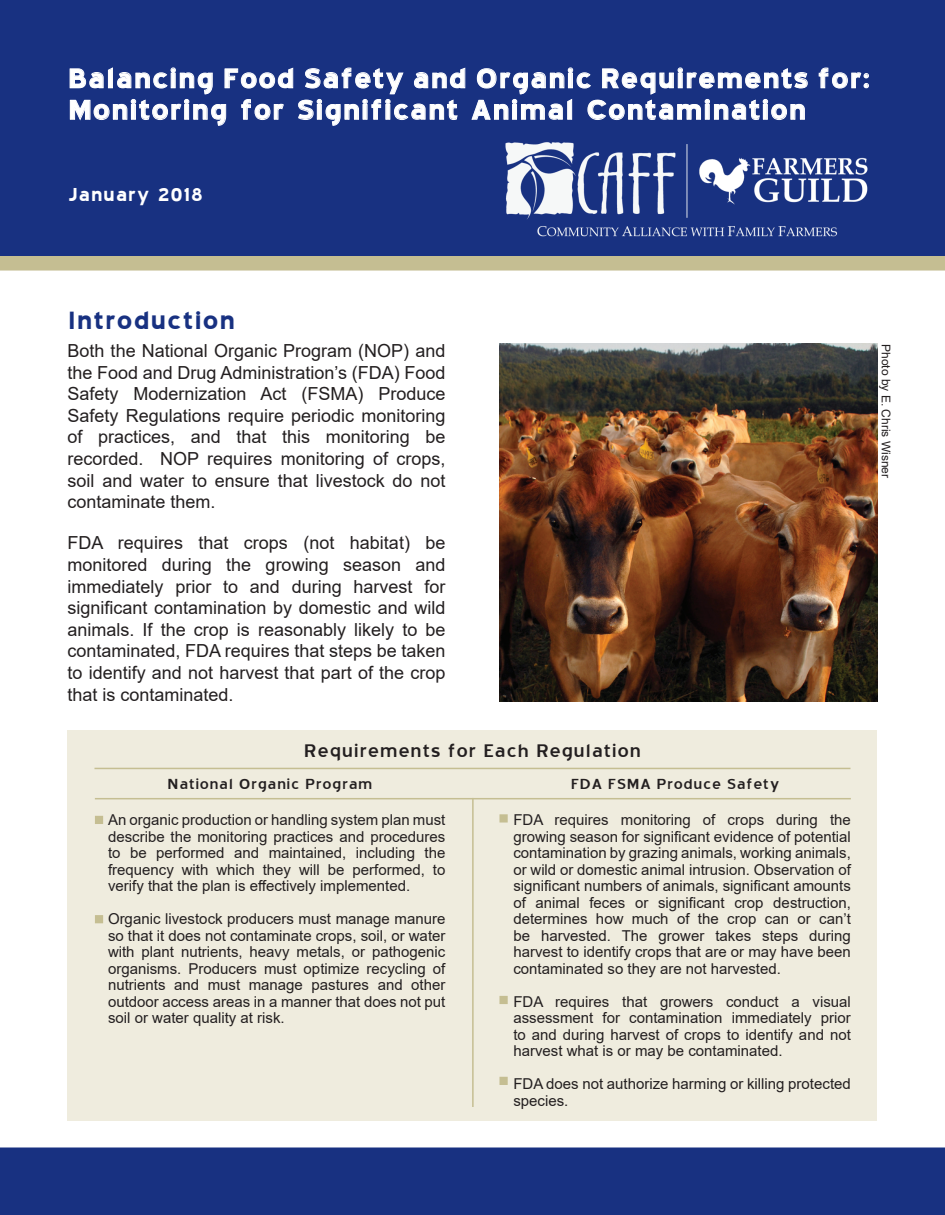
<style>
.page{position:relative;width:945px;height:1215px;background:#fff}
.page>*{position:absolute;margin:0;border:0;box-sizing:border-box;transform-origin:0 0}
.t1{font:700 33px/31.5px "Blue Highway";color:#fff}
.t2{font:700 30px "Blue Highway";color:#183181}
.t3{font:22.5px "Blue Highway";color:#231f20}
.t4{font:700 22.5px "Blue Highway";color:#fff}
.t5{font:18px/21.6px "Arial";color:#231f20;text-align:justify}
.t6{font:18px "Blue Highway";color:#231f20}
.t7{font:15px/16.5px "Arial";color:#231f20;text-align:justify}
.t8{font:12px "Arial";color:#231f20}
</style>
<div class="page">
<svg style="left:0;top:255px;width:945px;height:16px"></svg>
<div style="left:68px;top:730px;width:810px;height:391px;background:#efecde"></div>
<div style="left:500px;top:1077px;width:8px;height:8px;background:#c5be92;border:2px solid #c5be92"></div>
<div style="left:0;top:0;width:945px;height:255px;background:#183181"></div>
<svg style="left:819px;top:67px;width:50px;height:22px"></svg>
<svg style="left:70px;top:67px;width:738px;height:59px"></svg>
<hr style="left:94px;top:768px;width:756px;height:1px;background:#c5be92">
<hr style="left:95px;top:798px;width:756px;height:1px;background:#c5be92">
<hr style="left:472px;top:798px;width:2px;height:309px;background:#c5be92">
<div style="left:95px;top:816px;width:8px;height:8px;background:#c5be92"></div>
<div style="left:95px;top:915px;width:8px;height:8px;background:#c5be92"></div>
<svg style="left:500px;top:814px;width:8px;height:9px"></svg>
<div style="left:500px;top:996px;width:8px;height:8px;background:#c5be92;border:2px solid #c5be92"></div>
<div style="left:0;top:1148px;width:945px;height:67px;background:#183181"></div>
<img style="left:505px;top:142px;width:363px;height:95px">
<img style="left:500px;top:344px;width:378px;height:358px">
<h1 class="t1" style="left:68px;top:62px;width:805px">Balancing Food Safety and Organic Requirements for:<br>Monitoring for Significant Animal Contamination</h1>
<h3 class="t4" style="left:68px;top:183px;width:137px">January 2018</h3>
<h2 class="t2" style="left:68px;top:305px;width:169px">Introduction</h2>
<p class="t5" style="left:68px;top:340px;width:380px">Both the National Organic Program (NOP) and the Food and Drug Administration’s (FDA) Food Safety Modernization Act (FSMA) Produce Safety Regulations require periodic monitoring of practices, and that this monitoring be recorded. NOP requires monitoring of crops, soil and water to ensure that livestock do not contaminate them.</p>
<p class="t5" style="left:68px;top:532px;width:379px">FDA requires that crops (not habitat) be monitored during the growing season and immediately prior to and during harvest for significant contamination by domestic and wild animals. If the crop is reasonably likely to be contaminated, FDA requires that steps be taken to identify and not harvest that part of the crop that is contaminated.</p>
<h3 class="t3" style="left:304px;top:739px;width:339px">Requirements for Each Regulation</h3>
<p class="t6" style="left:167px;top:775px;width:207px">National Organic Program</p>
<p class="t6" style="left:570px;top:775px;width:211px">FDA FSMA Produce Safety</p>
<p class="t7" style="left:108px;top:812px;width:339px">An organic production or handling system plan must describe the monitoring practices and procedures to be performed and maintained, including the frequency with which they will be performed, to verify that the plan is effectively implemented.</p>
<p class="t7" style="left:108px;top:911px;width:339px">Organic livestock producers must manage manure so that it does not contaminate crops, soil, or water with plant nutrients, heavy metals, or pathogenic organisms. Producers must optimize recycling of nutrients and must manage pastures and other outdoor access areas in a manner that does not put soil or water quality at risk.</p>
<p class="t7" style="left:513px;top:812px;width:339px">FDA requires monitoring of crops during the growing season for significant evidence of potential contamination by grazing animals, working animals, or wild or domestic animal intrusion. Observation of significant numbers of animals, significant amounts of animal feces or significant crop destruction, determines how much of the crop can or can’t be harvested. The grower takes steps during harvest to identify crops that are or may have been contaminated so they are not harvested.</p>
<p class="t7" style="left:513px;top:993px;width:339px">FDA requires that growers conduct a visual assessment for contamination immediately prior to and during harvest of crops to identify and not harvest what is or may be contaminated.</p>
<p class="t7" style="left:513px;top:1076px;width:339px">FDA does not authorize harming or killing protected species.</p>
<p class="t8" style="left:894px;top:344px;width:136px;rotate:90deg">Photo by E. Chris Wisner</p>
</div>
